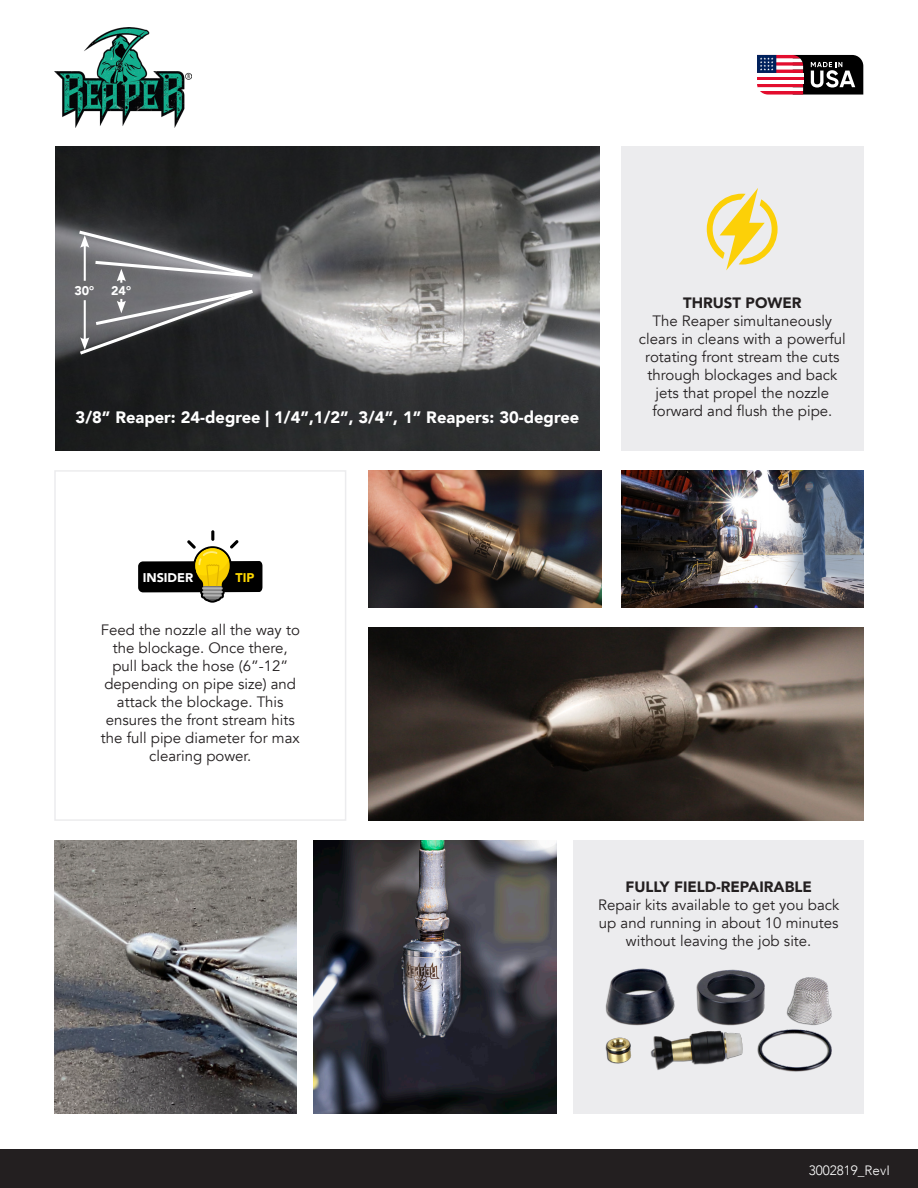
<style>
.page{position:relative;width:918px;height:1188px;background:#fff}
.page>*{position:absolute;margin:0;border:0;box-sizing:border-box;transform-origin:0 0}
.t1{font:900 16.5px "Avenir";color:#fff}
.t2{font:15px/18px "Avenir";color:#231f20;text-align:center}
.t3{font:900 15px "Avenir";color:#231f20}
.t4{font:300 13.5px "Avenir";color:#fff}
.t5{font:900 12.6px "Avenir";color:#fff}
.t6{font:900 12.6px "Avenir";color:#ffd900}
.s1{font-weight:900}
</style>
<div class="page">
<svg style="left:757px;top:55px;width:106px;height:40px"></svg>
<img style="left:55px;top:27px;width:137px;height:100px">
<div style="left:0;top:1150px;width:918px;height:38px;background:#231f20"></div>
<img style="left:55px;top:146px;width:545px;height:305px">
<svg style="left:76px;top:228px;width:180px;height:129px;background:#616264"></svg>
<div style="left:621px;top:146px;width:243px;height:305px;background:#ececee"></div>
<img style="left:369px;top:471px;width:232px;height:136px">
<img style="left:369px;top:628px;width:494px;height:192px">
<img style="left:54px;top:840px;width:243px;height:273px">
<img style="left:314px;top:840px;width:242px;height:273px">
<img style="left:621px;top:471px;width:242px;height:136px">
<div style="left:54px;top:470px;width:292px;height:351px;border:2px solid #ececee"></div>
<div style="left:573px;top:840px;width:291px;height:273px;background:#ececee"></div>
<svg style="left:138px;top:530px;width:124px;height:73px"></svg>
<img style="left:605px;top:968px;width:227px;height:104px">
<svg style="left:707px;top:188px;width:71px;height:82px"></svg>
<p class="t5" style="left:74px;top:280px;width:21px">30°</p>
<p class="t5" style="left:111px;top:280px;width:21px">24°</p>
<p class="t1" style="left:76px;top:403px;width:505px">3/8” Reaper: 24-degree | 1/4”,1/2”, 3/4”, 1” Reapers: 30-degree</p>
<p class="t2" style="left:639px;top:294px;width:208px"><span class="s1">THRUST POWER<br></span>The Reaper simultaneously clears in cleans with a powerful rotating front stream the cuts through blockages and back jets that propel the nozzle forward and flush the pipe.</p>
<p class="t5" style="left:143px;top:567px;width:52px">INSIDER</p>
<p class="t6" style="left:236px;top:567px;width:20px">TIP</p>
<p class="t2" style="left:101px;top:621px;width:201px">Feed the nozzle all the way to the blockage. Once there, pull back the hose (6”-12” depending on pipe size) and attack the blockage. This ensures the front stream hits the full pipe diameter for max clearing power.</p>
<p class="t3" style="left:626px;top:874px;width:188px">FULLY FIELD-REPAIRABLE</p>
<p class="t2" style="left:598px;top:896px;width:243px">Repair kits available to get you back up and running in about 10 minutes without leaving the job site.</p>
<p class="t4" style="left:809px;top:1162px;width:83px">3002819_RevI</p>
</div>
